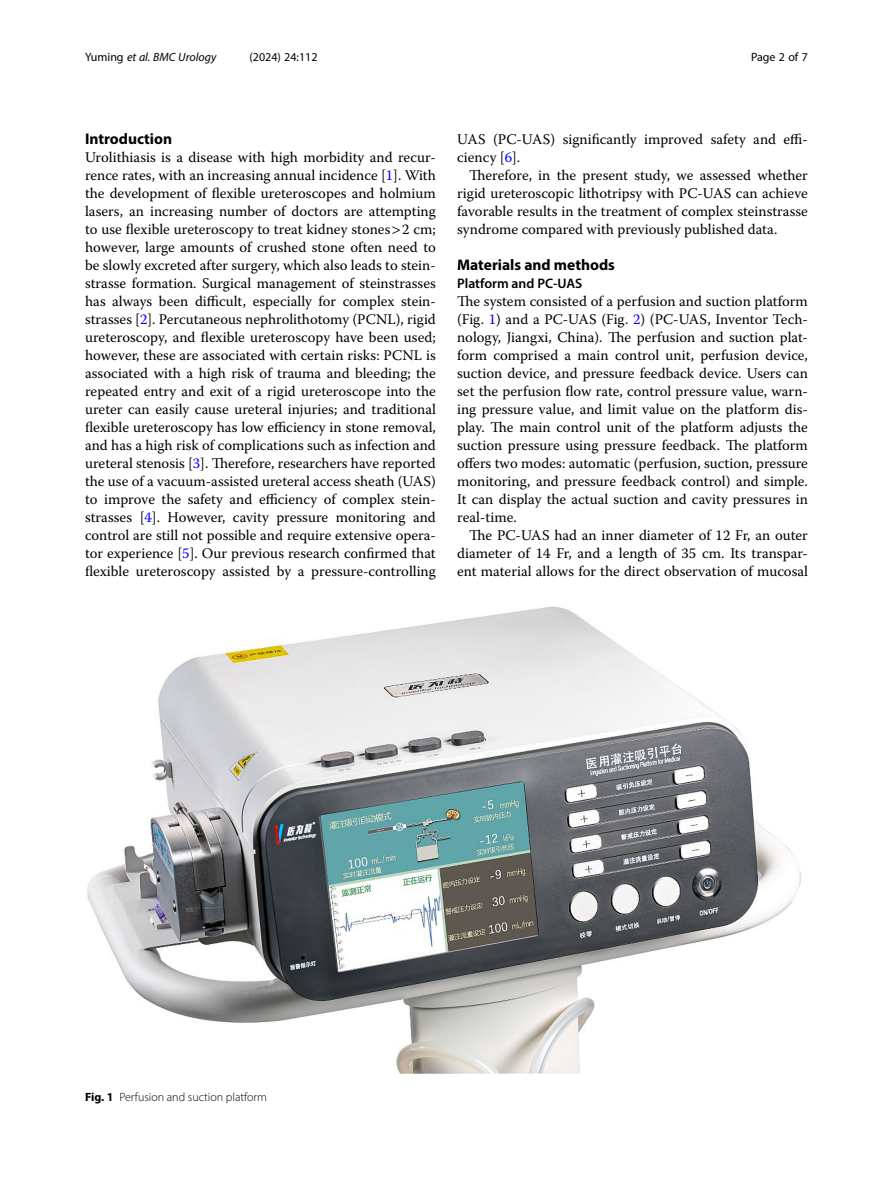
<style>
.page{position:relative;width:893px;height:1191px;background:#fff}
.page>*{position:absolute;margin:0;border:0;box-sizing:border-box;transform-origin:0 0}
.Head_1{font:700 15.45px "Myriad Pro";color:#000}
.Body_Text{font:14.7px/18px "Warnock Pro";color:#000;text-align:justify}
.Body_Text_Indent{font:14.7px/18px "Warnock Pro";color:#000;text-align:justify}
.Head_2_After_1{font:600 13.8px "Myriad Pro";color:#000}
.Figure_Caption{font:300 12px "Myriad Pro";color:#000}
.t1{font:italic 12px "Myriad Pro";color:#000}
.t2{font:12px "Myriad Pro";color:#000}
.s1{font-style:normal}
.s2{color:#00f}
.s3{font-weight:700}
</style>
<div class="page">
<img style="left:87px;top:607px;width:714px;height:467px">
<p class="t1" style="left:85px;top:50px;width:133px"><span class="s1">Yuming</span> et al. BMC Urology</p>
<p class="t2" style="left:249px;top:50px;width:70px">(2024) 24:112</p>
<p class="t2" style="left:751px;top:50px;width:58px">Page 2 of 7</p>
<p class="Head_1" style="left:85px;top:129px;width:89px">Introduction</p>
<p class="Body_Text" style="left:85px;top:148px;width:352px">Urolithiasis is a disease with high morbidity and recur&shy;rence rates, with an increasing annual incidence [<span class="s2">1</span>]. With the development of flexible ureteroscopes and holmium lasers, an increasing number of doctors are attempting to use flexible ureteroscopy to treat kidney stones 2 cm; however, large amounts of crushed stone often need to be slowly excreted after surgery, which also leads to stein&shy;strasse formation. Surgical management of steinstrasses has always been difficult, especially for complex stein&shy;strasses [<span class="s2">2</span>]. Percutaneous nephrolithotomy (PCNL), rigid ureteroscopy, and flexible ureteroscopy have been used; however, these are associated with certain risks: PCNL is associated with a high risk of trauma and bleeding; the repeated entry and exit of a rigid ureteroscope into the ureter can easily cause ureteral injuries; and traditional flexible ureteroscopy has low efficiency in stone removal, and has a high risk of complications such as infection and ureteral stenosis [<span class="s2">3</span>]. Therefore, researchers have reported the use of a vacuum-assisted ureteral access sheath (UAS) to improve the safety and efficiency of complex stein&shy;strasses [<span class="s2">4</span>]. However, cavity pressure monitoring and control are still not possible and require extensive opera&shy;tor experience [<span class="s2">5</span>]. Our previous research confirmed that flexible ureteroscopy assisted by a pressure-controlling</p>
<p class="Body_Text" style="left:457px;top:130px;width:352px">UAS (PC-UAS) significantly improved safety and effi&shy;ciency [<span class="s2">6</span>].</p>
<p class="Body_Text_Indent" style="left:457px;top:166px;width:352px;text-indent:12px">Therefore, in the present study, we assessed whether rigid ureteroscopic lithotripsy with PC-UAS can achieve favorable results in the treatment of complex steinstrasse syndrome compared with previously published data.</p>
<p class="Head_1" style="left:457px;top:255px;width:159px">Materials and methods</p>
<p class="Head_2_After_1" style="left:457px;top:275px;width:127px">Platform and PC-UAS</p>
<p class="Body_Text" style="left:457px;top:292px;width:352px">The system consisted of a perfusion and suction platform (Fig. <span class="s2">1</span>) and a PC-UAS (Fig. <span class="s2">2</span>) (PC-UAS, Inventor Tech&shy;nology, Jiangxi, China). The perfusion and suction plat&shy;form comprised a main control unit, perfusion device, suction device, and pressure feedback device. Users can set the perfusion flow rate, control pressure value, warn&shy;ing pressure value, and limit value on the platform dis&shy;play. The main control unit of the platform adjusts the suction pressure using pressure feedback. The platform offers two modes: automatic (perfusion, suction, pressure monitoring, and pressure feedback control) and simple.<br>It can display the actual suction and cavity pressures in real-time.</p>
<p class="Body_Text_Indent" style="left:457px;top:526px;width:352px;text-indent:12px">The PC-UAS had an inner diameter of 12 Fr, an outer diameter of 14 Fr, and a length of 35 cm. Its transpar&shy;ent material allows for the direct observation of mucosal</p>
<p class="Figure_Caption" style="left:85px;top:1089px;width:183px"><span class="s3">Fig. 1</span> Perfusion and suction platform</p>
</div>
